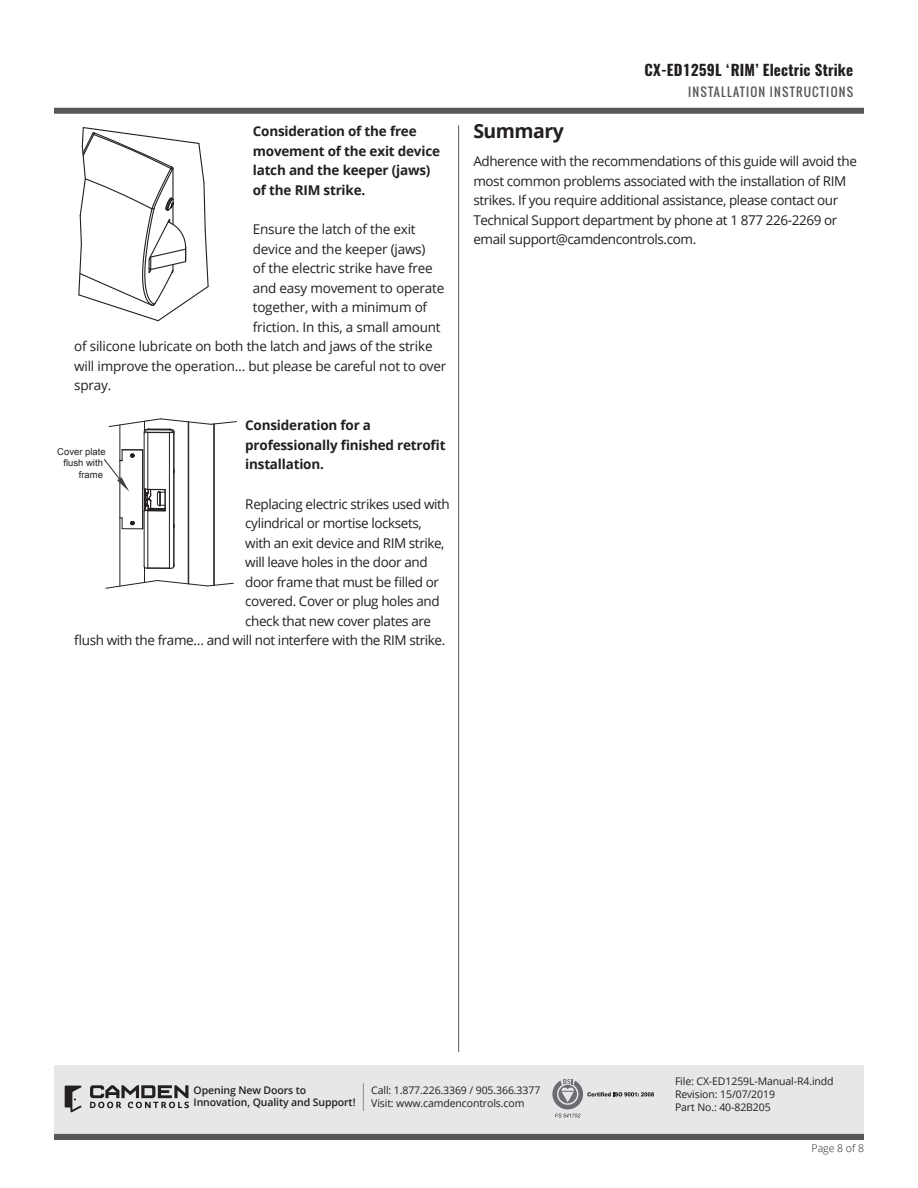
<style>
.page{position:relative;width:918px;height:1188px;background:#fff}
.page>*{position:absolute;margin:0;border:0;box-sizing:border-box;transform-origin:0 0}
._2018_-_Body_Text{font:700 19.5px "Open Sans";letter-spacing:-.025em;color:#231f20}
.t1{font:700 15px "Oswald";letter-spacing:.01em;color:#231f20}
._2018_-_Body_Text_in{font:13.5px "Open Sans";letter-spacing:-.015em;color:#231f20}
._2018_-_Body_Text-2{font:13.5px/19.5px "Open Sans";letter-spacing:-.03em;color:#231f20}
._2018_-_Body_Text_in-2{font:700 13.5px/19.5px "Open Sans";letter-spacing:-.015em;color:#231f20}
.t2{font:12px "Oswald";letter-spacing:.1em;color:#57585a}
.t3{font:10.5px/12.6px "Open Sans";letter-spacing:-.01em;color:#231f20}
.t4{font:600 10.5px/12.6px "Open Sans";letter-spacing:-.01em;color:#231f20}
._2018_-_page___align{font:300 10.5px "Open Sans";color:#231f20}
.t5{font:9.45px/11.4px "Arial";color:#231f20;text-align:right}
</style>
<div class="page">
<div style="left:54px;top:1066px;width:810px;height:68px;background:#e6e7e9"></div>
<svg style="left:90px;top:1085px;width:99px;height:23px"></svg>
<svg style="left:65px;top:1086px;width:17px;height:26px"></svg>
<svg style="left:552px;top:1079px;width:102px;height:38px"></svg>
<svg style="left:363px;top:1083px;width:1px;height:28px"></svg>
<div style="left:54px;top:108px;width:810px;height:6px;background:#57585a"></div>
<div style="left:54px;top:1134px;width:810px;height:6px;background:#57585a"></div>
<hr style="left:458px;top:125px;width:1px;height:927px;background:#57585a">
<svg style="left:78px;top:127px;width:131px;height:195px"></svg>
<hr style="left:173px;top:434px;width:1px;height:132px;background:#231f20">
<hr style="left:169px;top:433px;width:1px;height:135px;background:#231f20">
<hr style="left:147px;top:433px;width:1px;height:56px;background:#231f20">
<hr style="left:147px;top:511px;width:1px;height:57px;background:#231f20">
<hr style="left:144px;top:433px;width:1px;height:55px;background:#231f20">
<hr style="left:174px;top:431px;width:1px;height:133px;background:#231f20">
<hr style="left:144px;top:511px;width:1px;height:55px;background:#231f20">
<hr style="left:214px;top:424px;width:1px;height:161px;background:#231f20">
<hr style="left:213px;top:424px;width:1px;height:161px;background:#231f20">
<hr style="left:188px;top:422px;width:1px;height:162px;background:#231f20">
<hr style="left:119px;top:425px;width:1px;height:35px;background:#231f20">
<hr style="left:119px;top:518px;width:1px;height:68px;background:#231f20">
<svg style="left:108px;top:418px;width:129px;height:16px"></svg>
<svg style="left:105px;top:564px;width:129px;height:25px"></svg>
<svg style="left:103px;top:449px;width:63px;height:81px"></svg>
<p class="_2018_-_Body_Text_in-2" style="left:253px;top:121px;width:189px">Consideration of the free movement of the exit device latch and the keeper (jaws) of the RIM strike.</p>
<p class="_2018_-_Body_Text_in" style="left:253px;top:220px;width:164px">Ensure the latch of the exit</p>
<p class="_2018_-_Body_Text_in" style="left:253px;top:240px;width:174px">device and the keeper (jaws)</p>
<p class="_2018_-_Body_Text_in" style="left:253px;top:259px;width:181px">of the electric strike have free</p>
<p class="_2018_-_Body_Text_in" style="left:253px;top:279px;width:193px">and easy movement to operate</p>
<p class="_2018_-_Body_Text_in" style="left:253px;top:298px;width:176px">together, with a minimum of</p>
<p class="_2018_-_Body_Text_in" style="left:253px;top:318px;width:189px">friction. In this, a small amount</p>
<p class="_2018_-_Body_Text_in" style="left:74px;top:337px;width:360px">of silicone lubricate on both the latch and jaws of the strike</p>
<p class="_2018_-_Body_Text_in" style="left:74px;top:357px;width:374px">will improve the operation… but please be careful not to over</p>
<p class="_2018_-_Body_Text_in" style="left:74px;top:376px;width:39px">spray.</p>
<p class="_2018_-_Body_Text_in-2" style="left:245px;top:415px;width:202px">Consideration for a professionally finished retrofit installation.</p>
<p class="_2018_-_Body_Text_in" style="left:245px;top:495px;width:206px">Replacing electric strikes used with</p>
<p class="_2018_-_Body_Text_in" style="left:245px;top:514px;width:178px">cylindrical or mortise locksets,</p>
<p class="_2018_-_Body_Text_in" style="left:245px;top:534px;width:201px">with an exit device and RIM strike,</p>
<p class="_2018_-_Body_Text_in" style="left:245px;top:553px;width:184px">will leave holes in the door and</p>
<p class="_2018_-_Body_Text_in" style="left:245px;top:573px;width:195px">door frame that must be filled or</p>
<p class="_2018_-_Body_Text_in" style="left:245px;top:592px;width:196px">covered. Cover or plug holes and</p>
<p class="_2018_-_Body_Text_in" style="left:245px;top:612px;width:187px">check that new cover plates are</p>
<p class="_2018_-_Body_Text_in" style="left:74px;top:631px;width:373px">flush with the frame… and will not interfere with the RIM strike.</p>
<p class="t5" style="left:57px;top:446px;width:50px">Cover plate flush with frame</p>
<p class="t1" style="left:645px;top:60px;width:210px">CX-ED1259L ‘RIM’ Electric Strike</p>
<p class="t2" style="left:688px;top:83px;width:167px">INSTALLATION INSTRUCTIONS</p>
<p class="_2018_-_Body_Text" style="left:473px;top:117px;width:92px">Summary</p>
<p class="_2018_-_Body_Text-2" style="left:473px;top:151px;width:385px">Adherence with the recommendations of this guide will avoid the most common problems associated with the installation of RIM strikes. If you require additional assistance, please contact our Technical Support department by phone at 1 877 226-2269 or email support@camdencontrols.com.</p>
<p class="t4" style="left:194px;top:1084px;width:163px">Opening New Doors to<br>Innovation, Quality and Support!</p>
<p class="t3" style="left:371px;top:1084px;width:171px">Call: 1.877.226.3369 / 905.366.3377<br>Visit: www.camdencontrols.com</p>
<p class="t3" style="left:675px;top:1075px;width:160px">File: CX-ED1259L-Manual-R4.indd<br>Revision: 15/07/2019<br>Part No.: 40-82B205</p>
<p class="_2018_-_page___align" style="left:812px;top:1141px;width:54px">Page 8 of 8</p>
</div>
